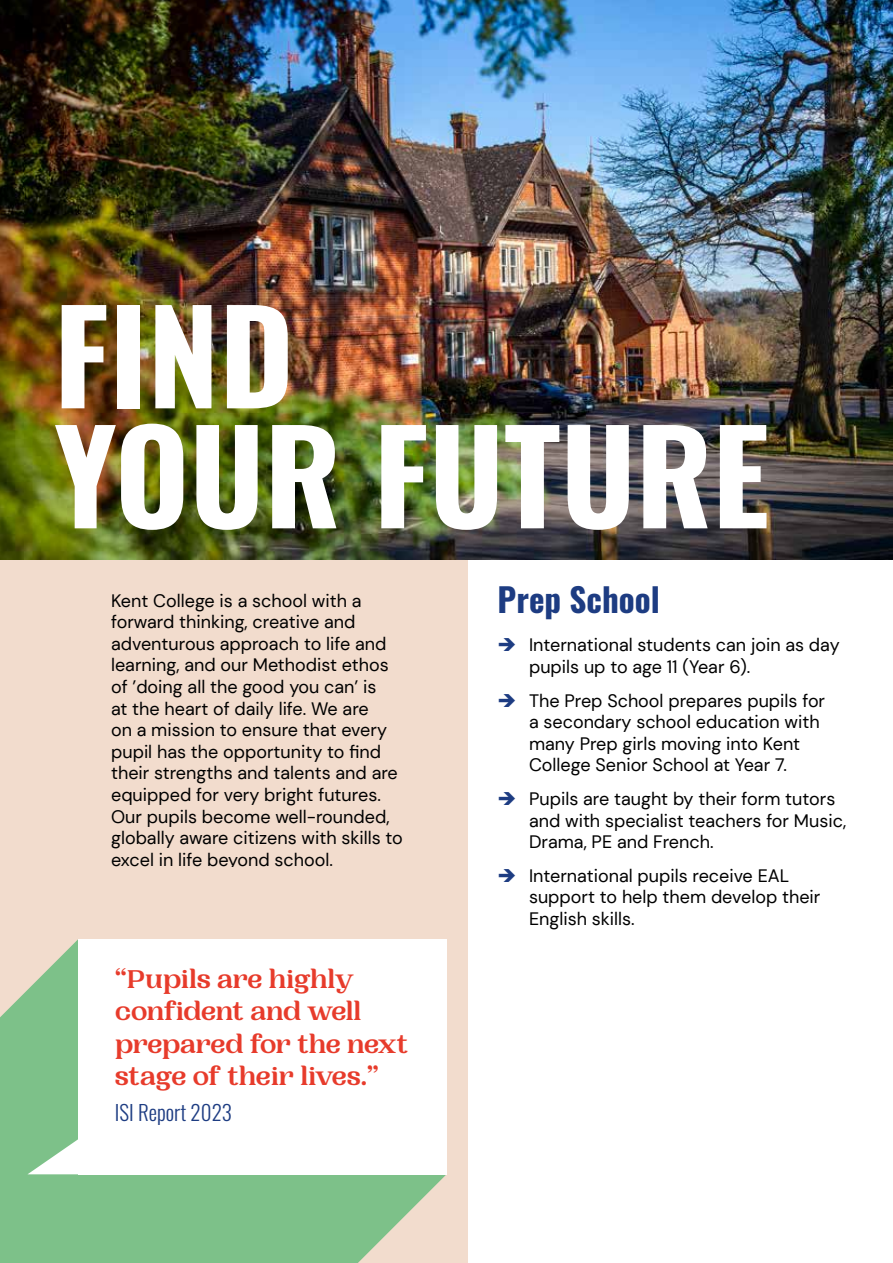
<style>
.page{position:relative;width:893px;height:1263px;background:#fff}
.page>*{position:absolute;margin:0;border:0;box-sizing:border-box;transform-origin:0 0}
.t1{font:700 127.5px/120px "Oswald";color:#fff}
.t2{font:700 33px "Oswald";color:#1d3c82}
.t3{font:700 27px/32.4px "PP Woodland";letter-spacing:-.035em;color:#e73b2b}
.t4{font:300 21px "Oswald";color:#1d3c82}
.t5{font:18px/21.6px "DM Sans";color:#000}
.s1{color:#1d3c82}
</style>
<div class="page">
<div style="left:0;top:553px;width:468px;height:710px;background:#f2dccd"></div>
<img style="left:0;top:0;width:892px;height:559px">
<hr style="left:892px;top:0;width:1px;height:559px;background:#1d3c82">
<svg style="left:0;top:939px;width:446px;height:324px;background:#8cc492"></svg>
<div style="left:78px;top:939px;width:368px;height:235px;background:#fff"></div>
<svg style="left:27px;top:1135px;width:51px;height:39px;background:#b5dbbc"></svg>
<h1 class="t1" style="left:54px;top:304px;width:717px">FIND<br>YOUR FUTURE</h1>
<p class="t5" style="left:111px;top:589px;width:293px">Kent College is a school with a forward thinking, creative and adventurous approach to life and learning, and our Methodist ethos of ’doing all the good you can’ is<br>at the heart of daily life. We are<br>on a mission to ensure that every pupil has the opportunity to find their strengths and talents and are equipped for very bright futures.<br>Our pupils become well-rounded, globally aware citizens with skills to excel in life beyond school.</p>
<h2 class="t2" style="left:497px;top:583px;width:164px">Prep School</h2>
<p class="t5" style="left:529px;top:634px;width:312px;text-indent:-32px"><span class="s1">➔</span> International students can join as day pupils up to age 11 (Year 6).</p>
<p class="t5" style="left:529px;top:689px;width:298px;text-indent:-32px"><span class="s1">➔</span> The Prep School prepares pupils for a secondary school education with many Prep girls moving into Kent College Senior School at Year 7.</p>
<p class="t5" style="left:529px;top:788px;width:319px;text-indent:-32px"><span class="s1">➔</span> Pupils are taught by their form tutors and with specialist teachers for Music,<br>Drama, PE and French.</p>
<p class="t5" style="left:529px;top:865px;width:293px;text-indent:-32px"><span class="s1">➔</span> International pupils receive EAL support to help them develop their<br>English skills.</p>
<h3 class="t3" style="left:115px;top:963px;width:295px">“Pupils are highly confident and well prepared for the next stage of their lives.”</h3>
<p class="t4" style="left:115px;top:1094px;width:119px">ISI Report 2023</p>
</div>
